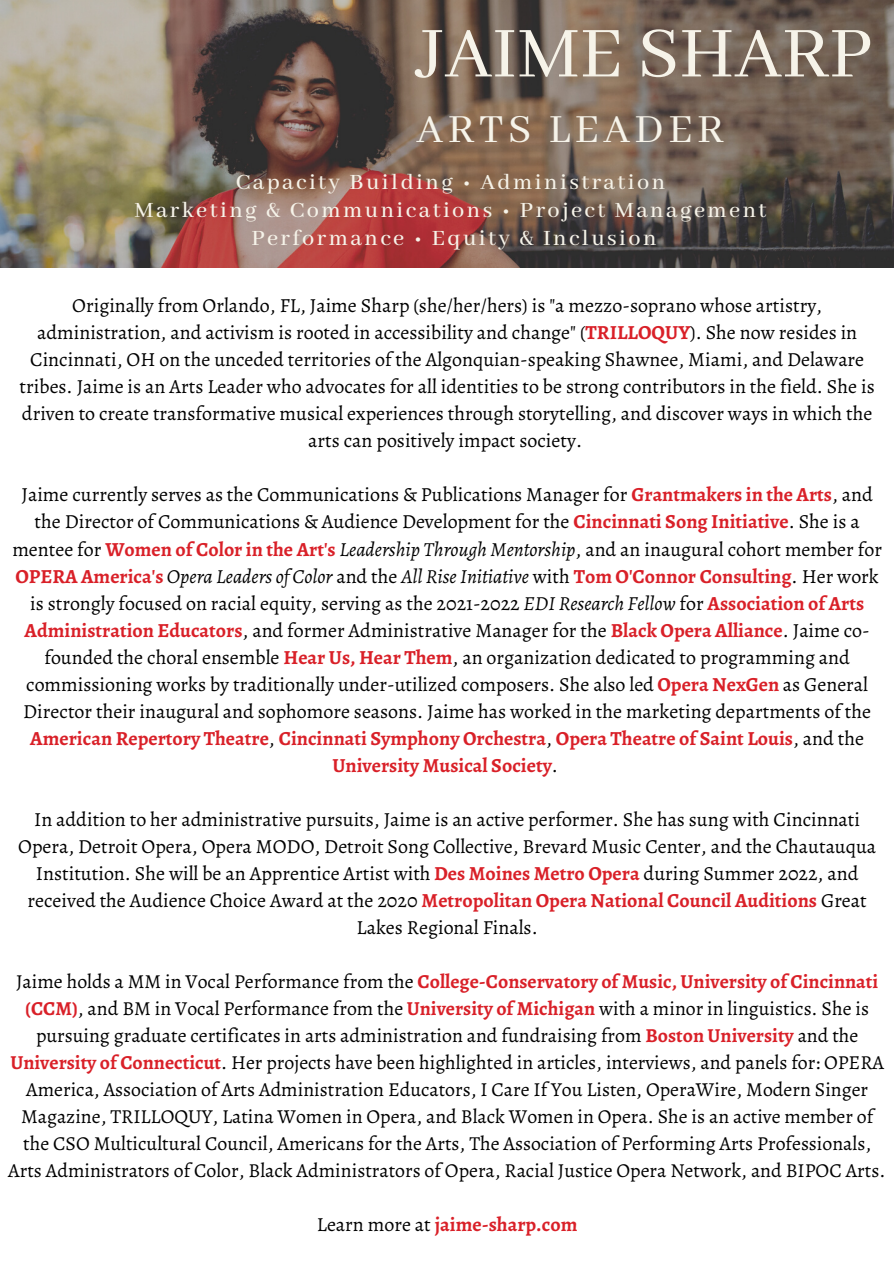
<style>
.page{position:relative;width:894px;height:1264px;background:#fff}
.page>*{position:absolute;margin:0;border:0;box-sizing:border-box;transform-origin:0 0}
.t1{font:79.05px "Abhaya Libre";color:#f6f3e9}
.t2{font:44.55px "Abhaya Libre";letter-spacing:.1em;color:#f6f3e9}
.t3{font:500 24.3px "Abhaya Libre";letter-spacing:.1em;color:#f6f3e9}
.t4{font:19.95px/27px "Alegreya";color:#000;text-align:center}
.t5{font:700 19.95px "Alegreya";color:#d92028}
.t6{font:19.8px/27px "Alegreya";color:#000;text-align:center}
.s1{font-weight:700;color:#d92028}
.s2{font-style:italic}
.s3{font-weight:400;color:#000}
</style>
<div class="page">
<img style="left:0;top:0;width:893px;height:267px">
<p class="t1" style="left:416px;top:10px;width:457px">JAIME SHARP</p>
<p class="t2" style="left:416px;top:104px;width:308px">ARTS LEADER</p>
<p class="t3" style="left:236px;top:169px;width:431px">Capacity Building • Administration</p>
<p class="t3" style="left:134px;top:197px;width:633px">Marketing &amp; Communications • Project Management</p>
<p class="t3" style="left:251px;top:225px;width:406px">Performance • Equity &amp; Inclusion</p>
<p class="t4" style="left:20px;top:292px;width:856px">Originally from Orlando, FL, Jaime Sharp (she/her/hers) is "a mezzo-soprano whose artistry, administration, and activism is rooted in accessibility and change" (<span class="s1">TRILLOQUY</span>). She now resides in Cincinnati, OH on the unceded territories of the Algonquian-speaking Shawnee, Miami, and Delaware tribes. Jaime is an Arts Leader who advocates for all identities to be strong contributors in the field. She is driven to create transformative musical experiences through storytelling, and discover ways in which the arts can positively impact society.</p>
<p class="t4" style="left:12px;top:481px;width:870px">Jaime currently serves as the Communications &amp; Publications Manager for <span class="s1">Grantmakers in the Arts</span>, and the Director of Communications &amp; Audience Development for the <span class="s1">Cincinnati Song Initiative</span>. She is a mentee for <span class="s1">Women of Color in the Art's</span> <span class="s2">Leadership Through Mentorship</span>, and an inaugural cohort member for <span class="s1">OPERA America's</span> <span class="s2">Opera Leaders of Color</span> and the <span class="s2">All Rise Initiative</span> with <span class="s1">Tom O'Connor Consulting</span>. Her work is strongly focused on racial equity, serving as the 2021-2022 <span class="s2">EDI Research Fellow</span> for <span class="s1">Association of Arts Administration Educators</span>, and former Administrative Manager for the <span class="s1">Black Opera Alliance</span>. Jaime co&shy;founded the choral ensemble <span class="s1">Hear Us, Hear Them</span>, an organization dedicated to programming and commissioning works by traditionally under-utilized composers. She also led <span class="s1">Opera NexGen</span> as General Director their inaugural and sophomore seasons. Jaime has worked in the marketing departments of the <span class="s1">American Repertory Theatre</span>, <span class="s1">Cincinnati Symphony Orchestra</span>, <span class="s1">Opera Theatre of Saint Louis</span>, and the <span class="s1">University Musical Society</span>.</p>
<p class="t4" style="left:18px;top:805px;width:859px">In addition to her administrative pursuits, Jaime is an active performer. She has sung with Cincinnati Opera, Detroit Opera, Opera MODO, Detroit Song Collective, Brevard Music Center, and the Chautauqua Institution. She will be an Apprentice Artist with <span class="s1">Des Moines Metro Opera</span> during Summer 2022, and received the Audience Choice Award at the 2020 <span class="s1">Metropolitan Opera National Council Auditions</span> Great Lakes Regional Finals.</p>
<p class="t6" style="left:8px;top:967px;width:878px">Jaime holds a MM in Vocal Performance from the <span class="s1">College-Conservatory of Music, University of Cincinnati (CCM)</span>, and BM in Vocal Performance from the <span class="s1">University of Michigan</span> with a minor in linguistics. She is pursuing graduate certificates in arts administration and fundraising from <span class="s1">Boston University</span> and the <span class="s1">University of Connecticut</span>. Her projects have been highlighted in articles, interviews, and panels for: OPERA America, Association of Arts Administration Educators, I Care If You Listen, OperaWire, Modern Singer Magazine, TRILLOQUY, Latina Women in Opera, and Black Women in Opera. She is an active member of the CSO Multicultural Council, Americans for the Arts, The Association of Performing Arts Professionals, Arts Administrators of Color, Black Administrators of Opera, Racial Justice Opera Network, and BIPOC Arts.</p>
<p class="t5" style="left:317px;top:1211px;width:262px"><span class="s3">Learn more at</span> jaime-sharp.com</p>
</div>
